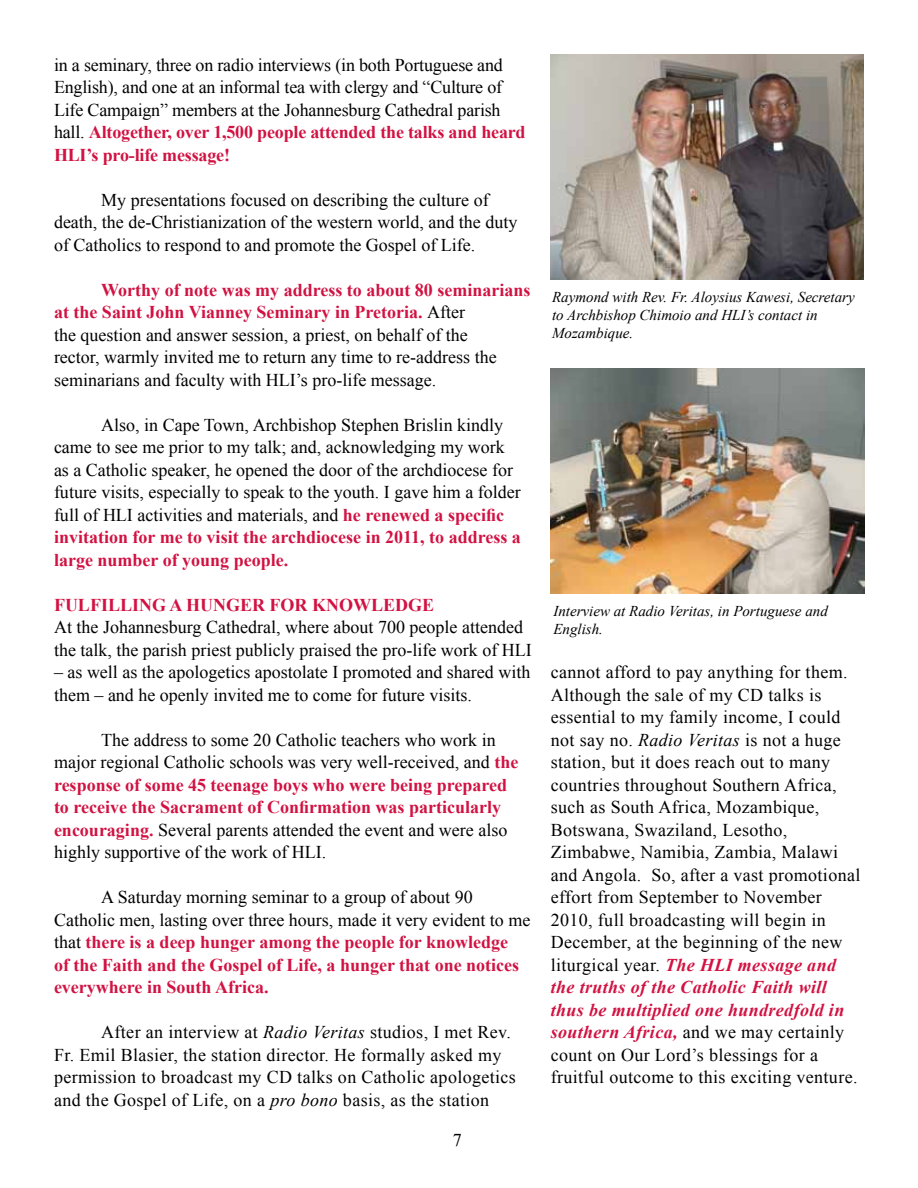
<style>
.page{position:relative;width:918px;height:1188px;background:#fff}
.page>*{position:absolute;margin:0;border:0;box-sizing:border-box;transform-origin:0 0}
.t1{font:18px/22.5px "Times New Roman";color:#000}
.t2{font:18px/22.5px "Times New Roman";letter-spacing:.02em;color:#000}
.t3{font:700 18px/22.5px "Times New Roman";color:#d11242}
.t4{font:italic 15px/18px "Times New Roman";color:#000}
.s1{font-weight:700;color:#d11242}
.s2{font-weight:400;color:#000}
.s3{font-style:italic}
.s4{font-weight:700;font-style:italic;color:#d11242}
</style>
<div class="page">
<img style="left:551px;top:369px;width:314px;height:225px">
<img style="left:551px;top:54px;width:313px;height:226px">
<p class="t1" style="left:54px;top:53px;width:473px">in a seminary, three on radio interviews (in both Portuguese and English), and one at an informal tea with clergy and “Culture of Life Campaign” members at the Johannesburg Cathedral parish hall. <span class="s1">Altogether, over 1,500 people attended the talks and heard HLI’s pro-life message!</span></p>
<p class="t1" style="left:54px;top:188px;width:465px;text-indent:47px">My presentations focused on describing the culture of death, the de-Christianization of the western world, and the duty of Catholics to respond to and promote the Gospel of Life.</p>
<p class="t1" style="left:54px;top:278px;width:478px;text-indent:47px"><span class="s1">Worthy of note was my address to about 80 seminarians at the Saint John Vianney Seminary in Pretoria.</span> After<br>the question and answer session, a priest, on behalf of the<br>rector, warmly invited me to return any time to re-address the seminarians and faculty with HLI’s pro-life message.</p>
<p class="t1" style="left:54px;top:413px;width:468px;text-indent:47px">Also, in Cape Town, Archbishop Stephen Brislin kindly came to see me prior to my talk; and, acknowledging my work as a Catholic speaker, he opened the door of the archdiocese for future visits, especially to speak to the youth. I gave him a folder full of HLI activities and materials, and <span class="s1">he renewed a specific invitation for me to visit the archdiocese in 2011, to address a large number of young people.</span></p>
<p class="t3" style="left:54px;top:594px;width:24px">Fulfilling</p>
<p class="t3" style="left:170px;top:594px;width:45px">a Hunger</p>
<p class="t3" style="left:270px;top:594px;width:98px">for Knowledge</p>
<p class="t1" style="left:54px;top:616px;width:479px">At the Johannesburg Cathedral, where about 700 people attended the talk, the parish priest publicly praised the pro-life work of HLI</p>
<p class="t1" style="left:54px;top:661px;width:478px">– as well as the apologetics apostolate I promoted and shared with them – and he openly invited me to come for future visits.</p>
<p class="t1" style="left:54px;top:728px;width:466px;text-indent:47px">The address to some 20 Catholic teachers who work in major regional Catholic schools was very well-received, and <span class="s1">the response of some 45 teenage boys who were being prepared to receive the Sacrament of Confirmation was particularly encouraging.</span> Several parents attended the event and were also highly supportive of the work of HLI.</p>
<p class="t3" style="left:54px;top:886px;width:478px;text-indent:47px"><span class="s2">A Saturday morning seminar to a group of about 90<br>Catholic men, lasting over three hours, made it very evident to me that</span> there is a deep hunger among the people for knowledge<br>of the Faith and the Gospel of Life, a hunger that one notices everywhere in South Africa.</p>
<p class="t2" style="left:54px;top:1021px;width:463px;text-indent:47px">After an interview at <span class="s3">Radio Veritas</span> studios, I met Rev.<br>Fr. Emil Blasier, the station director. He formally asked my permission to broadcast my CD talks on Catholic apologetics and the Gospel of Life, on a <span class="s3">pro bono</span> basis, as the station</p>
<p class="t1" style="left:453px;top:1129px;width:10px">7</p>
<p class="t4" style="left:552px;top:288px;width:304px">Raymond with Rev. Fr. Aloysius Kawesi, Secretary to Archbishop Chimoio and HLI’s contact in<br>Mozambique.</p>
<p class="t4" style="left:553px;top:602px;width:276px">Interview at Radio Veritas, in Portuguese and<br>English.</p>
<p class="t2" style="left:551px;top:661px;width:311px">cannot afford to pay anything for them.<br>Although the sale of my CD talks is essential to my family income, I could not say no. <span class="s3">Radio Veritas</span> is not a huge station, but it does reach out to many countries throughout Southern Africa, such as South Africa, Mozambique, Botswana, Swaziland, Lesotho, Zimbabwe, Namibia, Zambia, Malawi and Angola. So, after a vast promotional effort from September to November 2010, full broadcasting will begin in December, at the beginning of the new liturgical year. <span class="s4">The HLI message and the truths of the Catholic Faith will thus be multiplied one hundredfold in southern Africa,</span> and we may certainly count on Our Lord’s blessings for a fruitful outcome to this exciting venture.</p>
</div>
